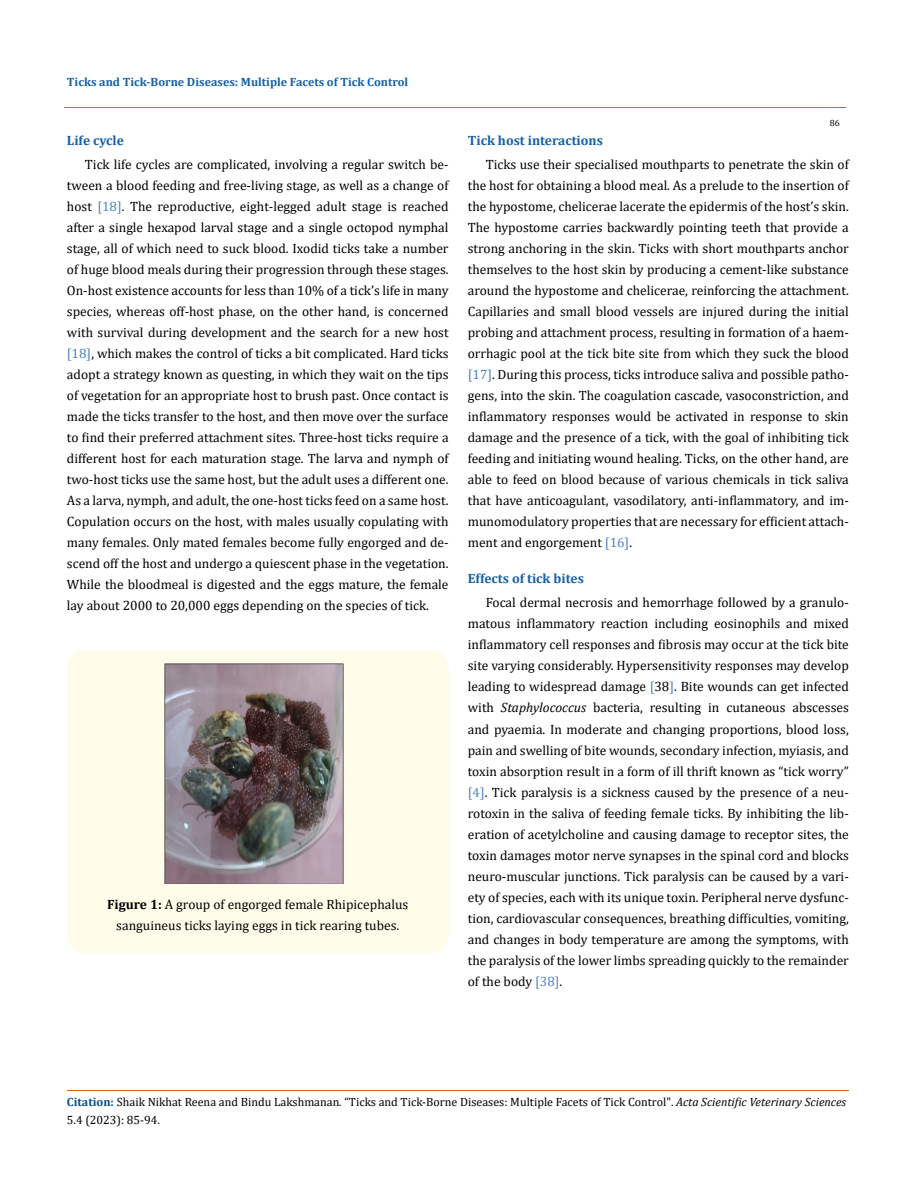
<style>
.page{position:relative;width:917px;height:1188px;background:#fff}
.page>*{position:absolute;margin:0;border:0;box-sizing:border-box;transform-origin:0 0}
.t1{font:13.5px/21px "Cambria";color:#000;text-align:justify}
.t2{font:700 13.5px "Cambria";color:#1560a6}
.t3{font:12px/18px "Cambria";color:#000}
.t4{font:700 12px "Cambria";color:#1560a6}
.t5{font:9px "Cambria";color:#000}
.s1{color:#4f81bd}
.s2{font-weight:700}
.s3{font-style:italic}
.s4{font-weight:700;color:#035089}
</style>
<div class="page">
<div style="left:67px;top:650px;width:381px;height:303px;background:#fffde9;border-radius:18px"></div>
<img style="left:164px;top:664px;width:179px;height:220px">
<hr style="left:64px;top:108px;width:781px;height:1px;background:#e05d1a">
<hr style="left:67px;top:1090px;width:781px;height:1px;background:#e05d1a">
<p class="t4" style="left:67px;top:73px;width:343px">Ticks and Tick-Borne Diseases: Multiple Facets of Tick Control</p>
<p class="t2" style="left:67px;top:131px;width:58px">Life cycle</p>
<p class="t1" style="left:67px;top:154px;width:383px;text-indent:18px">Tick life cycles are complicated, involving a regular switch be&shy;tween a blood feeding and free-living stage, as well as a change of host <span class="s1">[18]</span>. The reproductive, eight-legged adult stage is reached after a single hexapod larval stage and a single octopod nymphal stage, all of which need to suck blood. Ixodid ticks take a number of huge blood meals during their progression through these stages.<br>On-host existence accounts for less than 10% of a tick’s life in many species, whereas off-host phase, on the other hand, is concerned with survival during development and the search for a new host <span class="s1">[18]</span>, which makes the control of ticks a bit complicated. Hard ticks adopt a strategy known as questing, in which they wait on the tips of vegetation for an appropriate host to brush past. Once contact is made the ticks transfer to the host, and then move over the surface to find their preferred attachment sites. Three-host ticks require a different host for each maturation stage. The larva and nymph of two-host ticks use the same host, but the adult uses a different one.<br>As a larva, nymph, and adult, the one-host ticks feed on a same host.<br>Copulation occurs on the host, with males usually copulating with many females. Only mated females become fully engorged and de&shy;scend off the host and undergo a quiescent phase in the vegetation.<br>While the bloodmeal is digested and the eggs mature, the female lay about 2000 to 20,000 eggs depending on the species of tick.</p>
<p class="t1" style="left:107px;top:894px;width:303px;text-align:center"><span class="s2">Figure 1:</span> A group of engorged female Rhipicephalus sanguineus ticks laying eggs in tick rearing tubes.</p>
<p class="t5" style="left:829px;top:118px;width:11px">86</p>
<p class="t2" style="left:468px;top:131px;width:137px">Tick host interactions</p>
<p class="t1" style="left:468px;top:154px;width:382px;text-indent:18px">Ticks use their specialised mouthparts to penetrate the skin of the host for obtaining a blood meal. As a prelude to the insertion of the hypostome, chelicerae lacerate the epidermis of the host’s skin.<br>The hypostome carries backwardly pointing teeth that provide a strong anchoring in the skin. Ticks with short mouthparts anchor themselves to the host skin by producing a cement-like substance around the hypostome and chelicerae, reinforcing the attachment.<br>Capillaries and small blood vessels are injured during the initial probing and attachment process, resulting in formation of a haem&shy;orrhagic pool at the tick bite site from which they suck the blood <span class="s1">[17]</span>. During this process, ticks introduce saliva and possible patho&shy;gens, into the skin. The coagulation cascade, vasoconstriction, and inflammatory responses would be activated in response to skin damage and the presence of a tick, with the goal of inhibiting tick feeding and initiating wound healing. Ticks, on the other hand, are able to feed on blood because of various chemicals in tick saliva that have anticoagulant, vasodilatory, anti-inflammatory, and im&shy;munomodulatory properties that are necessary for efficient attach&shy;ment and engorgement <span class="s1">[16]</span>.</p>
<p class="t2" style="left:468px;top:569px;width:118px">Effects of tick bites</p>
<p class="t1" style="left:468px;top:592px;width:382px;text-indent:18px">Focal dermal necrosis and hemorrhage followed by a granulo&shy;matous inflammatory reaction including eosinophils and mixed inflammatory cell responses and fibrosis may occur at the tick bite site varying considerably. Hypersensitivity responses may develop leading to widespread damage <span class="s1">[</span>38<span class="s1">]</span>. Bite wounds can get infected with <span class="s3">Staphylococcus</span> bacteria, resulting in cutaneous abscesses and pyaemia. In moderate and changing proportions, blood loss, pain and swelling of bite wounds, secondary infection, myiasis, and toxin absorption result in a form of ill thrift known as “tick worry” <span class="s1">[4]</span>. Tick paralysis is a sickness caused by the presence of a neu&shy;rotoxin in the saliva of feeding female ticks. By inhibiting the lib&shy;eration of acetylcholine and causing damage to receptor sites, the toxin damages motor nerve synapses in the spinal cord and blocks neuro-muscular junctions. Tick paralysis can be caused by a vari&shy;ety of species, each with its unique toxin. Peripheral nerve dysfunc&shy;tion, cardiovascular consequences, breathing difficulties, vomiting, and changes in body temperature are among the symptoms, with the paralysis of the lower limbs spreading quickly to the remainder of the body <span class="s1">[38]</span>.</p>
<p class="t3" style="left:67px;top:1093px;width:780px"><span class="s4">Citation:</span> Shaik Nikhat Reena and Bindu Lakshmanan<span class="s3">.</span> “Ticks and Tick-Borne Diseases: Multiple Facets of Tick Control". <span class="s3">Acta Scientific Veterinary Sciences<br></span>5.4 (2023): 85-94.</p>
</div>
